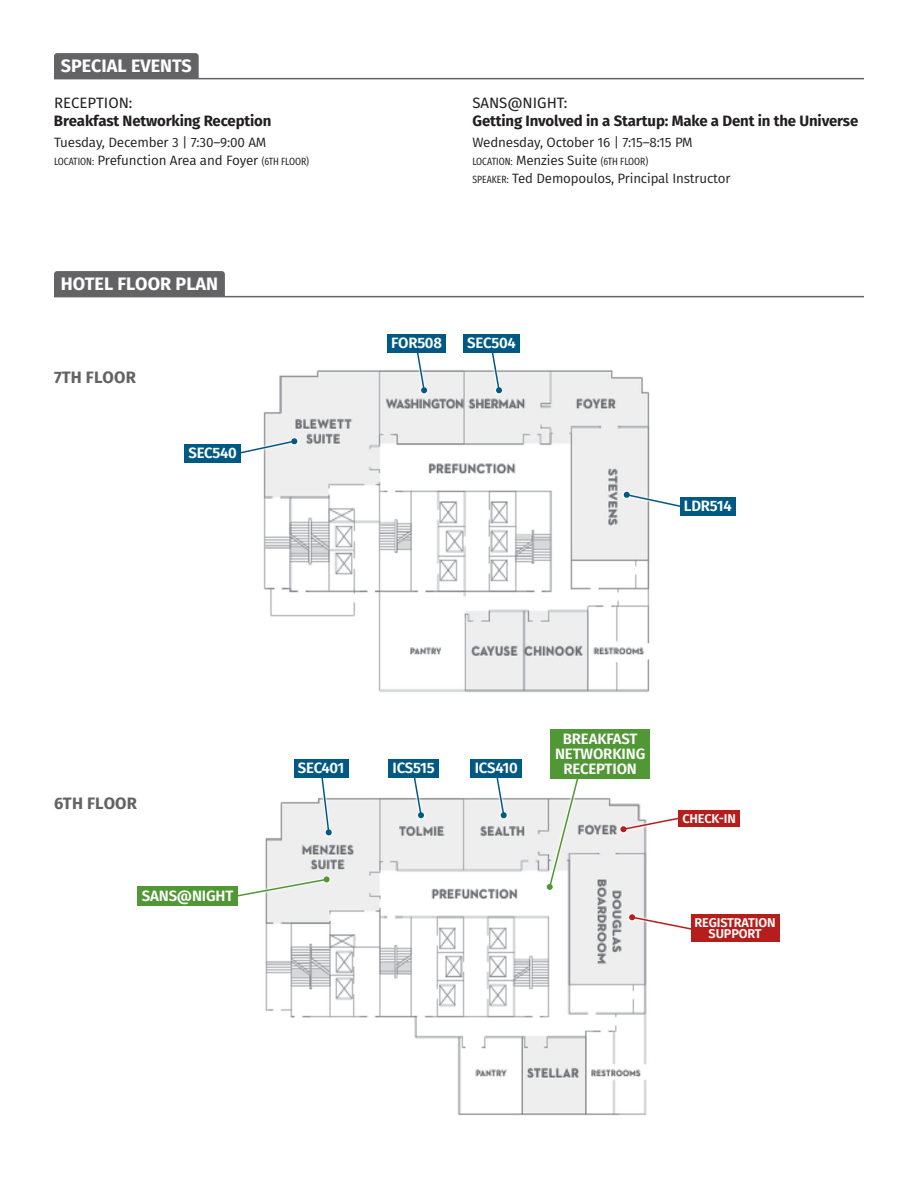
<style>
.page{position:relative;width:918px;height:1188px;background:#fff}
.page>*{position:absolute;margin:0;border:0;box-sizing:border-box;transform-origin:0 0}
.t1{font:700 18px "Fira Sans";color:#fff}
.t2{font:700 16.5px "Fira Sans";letter-spacing:.01em;color:#636366}
.t3{font:600 15px/15px "Fira Sans";letter-spacing:-.01em;color:#fff;text-align:center}
.t4{font:700 15px "Fira Sans";letter-spacing:-.01em;color:#231f20}
.t5{font:15px "Fira Sans";color:#231f20}
.t6{font:13.5px/18px "Fira Sans";letter-spacing:-.01em;color:#231f20}
.t7{font:600 12.75px/11.4px "Fira Sans";letter-spacing:-.01em;color:#fff;text-align:center}
.t8{font:10.5px "Fira Sans Compressed";color:#231f20}
.s1{font-family:"Fira Sans Compressed";font-size:10.5px}
.s2{font-family:"Fira Sans";font-size:13.5px}
</style>
<div class="page">
<div style="left:54px;top:271px;width:171px;height:25px;background:#636366"></div>
<hr style="left:54px;top:296px;width:810px;height:1px;background:#636366">
<div style="left:54px;top:53px;width:145px;height:25px;background:#636366"></div>
<hr style="left:54px;top:78px;width:810px;height:1px;background:#636366">
<img style="left:263px;top:370px;width:387px;height:323px">
<svg style="left:263px;top:436px;width:37px;height:21px"></svg>
<svg style="left:241px;top:438px;width:56px;height:17px"></svg>
<div style="left:184px;top:444px;width:57px;height:19px;background:#005982"></div>
<svg style="left:621px;top:489px;width:29px;height:21px"></svg>
<svg style="left:624px;top:492px;width:56px;height:16px"></svg>
<svg style="left:414px;top:370px;width:16px;height:26px"></svg>
<svg style="left:416px;top:353px;width:11px;height:40px"></svg>
<svg style="left:489px;top:370px;width:16px;height:26px"></svg>
<svg style="left:491px;top:353px;width:11px;height:40px"></svg>
<div style="left:680px;top:497px;width:56px;height:19px;background:#005982"></div>
<div style="left:387px;top:334px;width:59px;height:19px;background:#005982"></div>
<div style="left:463px;top:334px;width:57px;height:19px;background:#005982"></div>
<img style="left:265px;top:798px;width:382px;height:317px">
<svg style="left:626px;top:912px;width:21px;height:23px"></svg>
<svg style="left:629px;top:914px;width:62px;height:19px"></svg>
<div style="left:691px;top:914px;width:89px;height:28px;background:#b51e1b"></div>
<svg style="left:411px;top:798px;width:16px;height:23px"></svg>
<svg style="left:412px;top:778px;width:12px;height:40px"></svg>
<svg style="left:318px;top:798px;width:16px;height:40px"></svg>
<svg style="left:320px;top:778px;width:12px;height:57px"></svg>
<svg style="left:493px;top:798px;width:16px;height:23px"></svg>
<svg style="left:495px;top:778px;width:12px;height:40px"></svg>
<div style="left:388px;top:759px;width:51px;height:19px;background:#005982"></div>
<div style="left:294px;top:759px;width:54px;height:19px;background:#005982"></div>
<div style="left:471px;top:759px;width:51px;height:19px;background:#005982"></div>
<svg style="left:618px;top:812px;width:61px;height:23px"></svg>
<svg style="left:620px;top:814px;width:59px;height:18px"></svg>
<div style="left:679px;top:810px;width:61px;height:17px;background:#b51e1b"></div>
<div style="left:232px;top:874px;width:100px;height:26px;background:linear-gradient(to right,#fbfbfb,#e9e9ea)"></div>
<svg style="left:234px;top:876px;width:96px;height:22px"></svg>
<svg style="left:544px;top:773px;width:38px;height:120px"></svg>
<svg style="left:547px;top:775px;width:33px;height:115px"></svg>
<div style="left:137px;top:887px;width:101px;height:19px;background:#519735"></div>
<div style="left:551px;top:730px;width:99px;height:49px;background:#519735"></div>
<h1 class="t1" style="left:61px;top:53px;width:133px">SPECIAL EVENTS</h1>
<p class="t5" style="left:54px;top:92px;width:80px">RECEPTION:</p>
<p class="t4" style="left:54px;top:110px;width:219px">Breakfast Networking Reception</p>
<p class="t6" style="left:54px;top:133px;width:257px">Tuesday, December 3 | 7:30–9:00 AM<br><span class="s1">LOCATION:</span> Prefunction Area and Foyer <span class="s1">(6TH FLOOR)</span></p>
<h1 class="t1" style="left:61px;top:271px;width:159px">HOTEL FLOOR PLAN</h1>
<p class="t2" style="left:54px;top:365px;width:83px">7TH FLOOR</p>
<p class="t3" style="left:188px;top:444px;width:50px">SEC540</p>
<p class="t5" style="left:473px;top:92px;width:96px">SANS@NIGHT:</p>
<p class="t4" style="left:472px;top:110px;width:387px">Getting Involved in a Startup: Make a Dent in the Universe</p>
<p class="t6" style="left:472px;top:133px;width:222px">Wednesday, October 16 | 7:15–8:15 PM</p>
<p class="t8" style="left:473px;top:154px;width:177px">LOCATION: <span class="s2">Menzies Suite</span> (6TH FLOOR)</p>
<p class="t6" style="left:473px;top:169px;width:259px"><span class="s1">SPEAKER:</span> Ted Demopoulos, Principal Instructor</p>
<p class="t3" style="left:391px;top:334px;width:52px">FOR508</p>
<p class="t3" style="left:467px;top:334px;width:50px">SEC504</p>
<p class="t3" style="left:684px;top:498px;width:49px">LDR514</p>
<p class="t2" style="left:54px;top:792px;width:85px">6TH FLOOR</p>
<p class="t3" style="left:142px;top:888px;width:93px">SANS@NIGHT</p>
<p class="t3" style="left:298px;top:759px;width:48px">SEC401</p>
<p class="t3" style="left:392px;top:759px;width:44px">ICS515</p>
<p class="t3" style="left:475px;top:759px;width:45px">ICS410</p>
<p class="t3" style="left:555px;top:731px;width:92px">BREAKFAST<br>NETWORKING<br>RECEPTION</p>
<p class="t7" style="left:682px;top:812px;width:55px">CHECK-IN</p>
<p class="t7" style="left:695px;top:916px;width:83px">REGISTRATION<br>SUPPORT</p>
</div>
